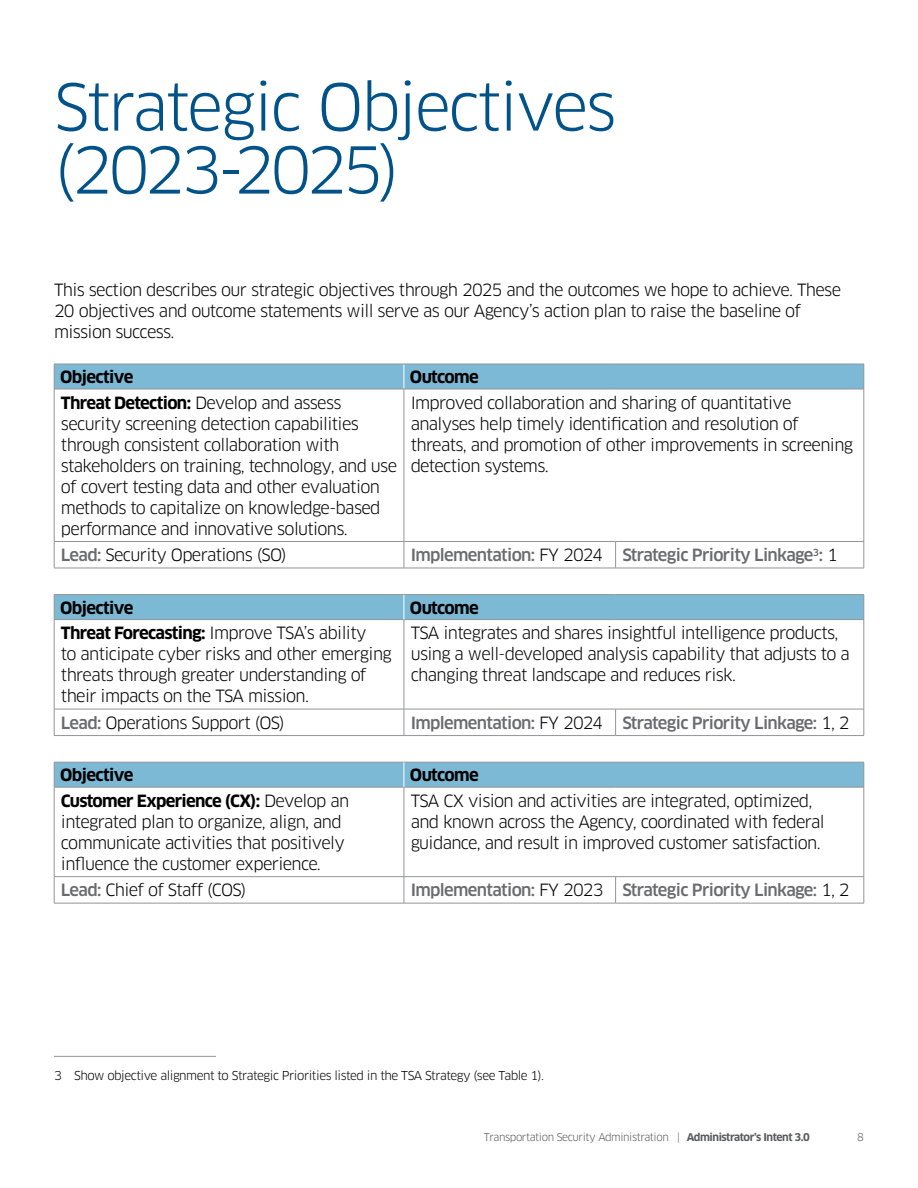
<style>
.page{position:relative;width:918px;height:1188px;background:#fff}
.page>*{position:absolute;margin:0;border:0;box-sizing:border-box;transform-origin:0 0}
.H1_-_Header{font:63px/63px "Clan OT";letter-spacing:-.04em;color:#005288}
.Table_Body_Nested{font:16.5px/21px "Clan OT";letter-spacing:-.04em;color:#000}
.Table_Body{font:16.5px/21px "Clan OT";letter-spacing:-.04em;color:#000}
.Body{font:16.5px/21px "Clan OT";letter-spacing:-.04em;color:#000}
.Table_Body_Nested_Gr{font:500 16.5px "Clan OT";letter-spacing:-.04em;color:#6a6b6f}
.Table_Body_Nested_Gr-2{font:16.5px "Clan OT";letter-spacing:-.04em;color:#000}
.Table_Header_Black{font:700 16.5px "Clan OT";letter-spacing:-.035em;color:#000}
.Footnotes{font:12px "Clan OT";letter-spacing:-.04em;color:#000}
.t1{font:10.5px "Clan OT";letter-spacing:-.04em;color:#5a5b5d}
.s1{font-weight:700}
.s2{font-weight:500;color:#6a6b6f}
.s3{font-weight:400;color:#000}
</style>
<div class="page">
<hr style="left:404px;top:541px;width:212px;height:1px;background:#939598">
<hr style="left:616px;top:541px;width:248px;height:1px;background:#939598">
<svg style="left:615px;top:542px;width:1px;height:26px"></svg>
<svg style="left:864px;top:542px;width:1px;height:26px"></svg>
<hr style="left:404px;top:568px;width:212px;height:1px;background:#939598">
<hr style="left:616px;top:568px;width:248px;height:1px;background:#939598">
<hr style="left:54px;top:389px;width:1px;height:152px;background:#939598">
<hr style="left:404px;top:389px;width:1px;height:152px;background:#939598">
<hr style="left:864px;top:389px;width:1px;height:152px;background:#939598">
<hr style="left:54px;top:541px;width:350px;height:1px;background:#939598">
<svg style="left:54px;top:542px;width:1px;height:26px"></svg>
<svg style="left:404px;top:542px;width:1px;height:26px"></svg>
<hr style="left:54px;top:568px;width:350px;height:1px;background:#939598">
<hr style="left:54px;top:389px;width:350px;height:1px;background:#939598">
<hr style="left:404px;top:389px;width:212px;height:1px;background:#939598">
<hr style="left:616px;top:389px;width:248px;height:1px;background:#939598">
<svg style="left:54px;top:364px;width:811px;height:25px;background:#7db7d2"></svg>
<hr style="left:54px;top:594px;width:350px;height:1px;background:#939598">
<hr style="left:404px;top:594px;width:212px;height:1px;background:#939598">
<hr style="left:616px;top:594px;width:248px;height:1px;background:#939598">
<hr style="left:404px;top:709px;width:212px;height:1px;background:#939598">
<hr style="left:616px;top:709px;width:248px;height:1px;background:#939598">
<svg style="left:615px;top:709px;width:1px;height:26px"></svg>
<svg style="left:864px;top:709px;width:1px;height:26px"></svg>
<hr style="left:404px;top:735px;width:212px;height:1px;background:#939598">
<hr style="left:616px;top:735px;width:248px;height:1px;background:#939598">
<hr style="left:54px;top:620px;width:1px;height:89px;background:#939598">
<hr style="left:404px;top:620px;width:1px;height:89px;background:#939598">
<hr style="left:864px;top:620px;width:1px;height:89px;background:#939598">
<div style="left:54px;top:595px;width:811px;height:25px;background:#7cb9d5"></div>
<hr style="left:54px;top:709px;width:350px;height:1px;background:#939598">
<svg style="left:54px;top:709px;width:1px;height:26px"></svg>
<svg style="left:404px;top:709px;width:1px;height:26px"></svg>
<hr style="left:54px;top:735px;width:350px;height:1px;background:#939598">
<hr style="left:54px;top:787px;width:350px;height:1px;background:#939598">
<hr style="left:404px;top:787px;width:212px;height:1px;background:#939598">
<hr style="left:616px;top:787px;width:248px;height:1px;background:#939598">
<hr style="left:404px;top:876px;width:212px;height:1px;background:#939598">
<hr style="left:616px;top:876px;width:248px;height:1px;background:#939598">
<svg style="left:615px;top:877px;width:1px;height:26px"></svg>
<svg style="left:864px;top:877px;width:1px;height:26px"></svg>
<hr style="left:404px;top:903px;width:212px;height:1px;background:#939598">
<hr style="left:616px;top:903px;width:248px;height:1px;background:#939598">
<hr style="left:54px;top:787px;width:1px;height:89px;background:#939598">
<hr style="left:404px;top:787px;width:1px;height:89px;background:#939598">
<hr style="left:864px;top:787px;width:1px;height:89px;background:#939598">
<hr style="left:54px;top:876px;width:350px;height:1px;background:#939598">
<svg style="left:54px;top:877px;width:1px;height:26px"></svg>
<svg style="left:404px;top:877px;width:1px;height:26px"></svg>
<hr style="left:54px;top:903px;width:350px;height:1px;background:#939598">
<svg style="left:54px;top:762px;width:811px;height:25px;background:#7db7d2"></svg>
<hr style="left:54px;top:1056px;width:162px;height:1px;background:#939598">
<h1 class="H1_-_Header" style="left:54px;top:76px;width:564px">Strategic Objectives (2023-2025)</h1>
<p class="Body" style="left:54px;top:279px;width:789px">This section describes our strategic objectives through 2025 and the outcomes we hope to achieve. These<br>20 objectives and outcome statements will serve as our Agency’s action plan to raise the baseline of mission success.</p>
<p class="Table_Header_Black" style="left:60px;top:367px;width:75px">Objective</p>
<p class="Table_Header_Black" style="left:410px;top:367px;width:70px">Outcome</p>
<p class="Table_Body_Nested" style="left:61px;top:392px;width:338px"><span class="s1">Threat Detection:</span> Develop and assess security screening detection capabilities through consistent collaboration with stakeholders on training, technology, and use of covert testing data and other evaluation methods to capitalize on knowledge-based performance and innovative solutions.</p>
<p class="Table_Body" style="left:411px;top:392px;width:444px">Improved collaboration and sharing of quantitative analyses help timely identification and resolution of threats, and promotion of other improvements in screening detection systems.</p>
<p class="Table_Body_Nested_Gr-2" style="left:61px;top:545px;width:227px"><span class="s2">Lead:</span> Security Operations (SO)</p>
<p class="Table_Body_Nested_Gr" style="left:411px;top:546px;width:194px">Implementation: <span class="s3">FY 2024</span></p>
<p class="Table_Body_Nested_Gr" style="left:622px;top:546px;width:217px">Strategic Priority Linkage<sup>3</sup>: <span class="s3">1</span></p>
<p class="Table_Header_Black" style="left:60px;top:598px;width:75px">Objective</p>
<p class="Table_Header_Black" style="left:410px;top:598px;width:70px">Outcome</p>
<p class="Table_Body_Nested" style="left:61px;top:623px;width:332px"><span class="s1">Threat Forecasting:</span> Improve TSA’s ability<br>to anticipate cyber risks and other emerging threats through greater understanding of their impacts on the TSA mission.</p>
<p class="Table_Body" style="left:411px;top:623px;width:441px">TSA integrates and shares insightful intelligence products, using a well-developed analysis capability that adjusts to a changing threat landscape and reduces risk.</p>
<p class="Table_Body_Nested_Gr-2" style="left:61px;top:713px;width:225px"><span class="s2">Lead:</span> Operations Support (OS)</p>
<p class="Table_Body_Nested_Gr" style="left:411px;top:713px;width:194px">Implementation: <span class="s3">FY 2024</span></p>
<p class="Table_Body_Nested_Gr" style="left:622px;top:713px;width:229px">Strategic Priority Linkage: <span class="s3">1, 2</span></p>
<p class="Table_Header_Black" style="left:60px;top:766px;width:75px">Objective</p>
<p class="Table_Header_Black" style="left:410px;top:766px;width:70px">Outcome</p>
<p class="Table_Body_Nested" style="left:61px;top:790px;width:290px"><span class="s1">Customer Experience (CX):</span> Develop an integrated plan to organize, align, and communicate activities that positively influence the customer experience.</p>
<p class="Table_Body" style="left:411px;top:790px;width:416px">TSA CX vision and activities are integrated, optimized, and known across the Agency, coordinated with federal guidance, and result in improved customer satisfaction.</p>
<p class="Table_Body_Nested_Gr-2" style="left:61px;top:880px;width:187px"><span class="s2">Lead:</span> Chief of Staff (COS)</p>
<p class="Table_Body_Nested_Gr" style="left:411px;top:881px;width:194px">Implementation: <span class="s3">FY 2023</span></p>
<p class="Table_Body_Nested_Gr" style="left:622px;top:881px;width:229px">Strategic Priority Linkage: <span class="s3">1, 2</span></p>
<p class="Footnotes" style="left:54px;top:1068px;width:492px">3 Show objective alignment to Strategic Priorities listed in the TSA Strategy (see Table 1).</p>
<p class="t1" style="left:484px;top:1131px;width:328px">Transportation Security Administration | <span class="s1">Administrator’s Intent 3.0</span></p>
<p class="t1" style="left:857px;top:1131px;width:8px">8</p>
</div>
